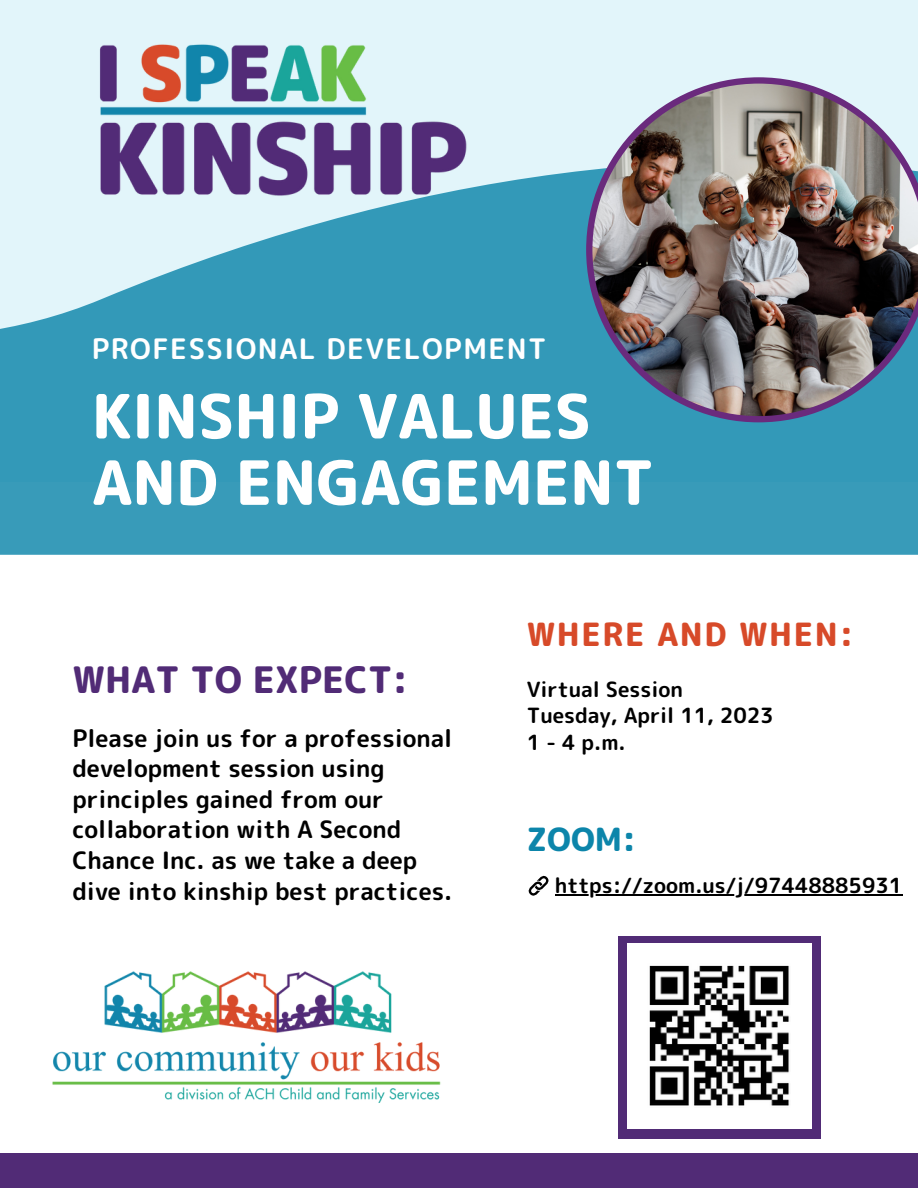
<style>
.page{position:relative;width:918px;height:1188px;background:#e2f5fa}
.page>*{position:absolute;margin:0;border:0;box-sizing:border-box;transform-origin:0 0}
.t1{font:800 60.9px/66.3px "Rounded Mplus 1 c";color:#fff}
.t2{font:800 36.45px "Rounded Mplus 1 c";color:#512b76}
.t3{font:800 32.1px "Rounded Mplus 1 c";letter-spacing:.05em;color:#d74a29}
.t4{font:800 31.95px "Rounded Mplus 1 c";color:#0c85aa}
.t5{font:700 28.2px "Rounded Mplus 1 c";letter-spacing:.05em;color:#fff}
.t6{font:700 24px/30.6px "Rounded Mplus 1 c";color:#000}
.t7{font:700 21px/26.8px "Rounded Mplus 1 c";color:#000}
</style>
<div class="page">
<div style="left:0;top:482px;width:918px;height:684px;background:#fff"></div>
<svg style="left:0;top:170px;width:918px;height:385px;background:#43a1be"></svg>
<img style="left:52px;top:44px;width:436px;height:175px">
<img style="left:586px;top:77px;width:332px;height:345px">
<div style="left:0;top:1153px;width:918px;height:35px;background:#512b76"></div>
<img style="left:52px;top:971px;width:389px;height:132px">
<svg style="left:528px;top:875px;width:21px;height:21px"></svg>
<div style="left:619px;top:937px;width:202px;height:202px;background:#512b76"></div>
<img style="left:627px;top:944px;width:185px;height:184px">
<hr style="left:555px;top:894px;width:347px;height:2px;background:#000">
<p class="t5" style="left:92px;top:329px;width:456px">PROFESSIONAL DEVELOPMENT</p>
<h1 class="t1" style="left:92px;top:382px;width:564px">KINSHIP VALUES<br>AND ENGAGEMENT</h1>
<h2 class="t2" style="left:72px;top:654px;width:338px">WHAT TO EXPECT:</h2>
<p class="t6" style="left:72px;top:722px;width:381px">Please join us for a professional development session using principles gained from our collaboration with A Second<br>Chance Inc. as we take a deep dive into kinship best practices.</p>
<h3 class="t3" style="left:527px;top:612px;width:328px">WHERE AND WHEN:</h3>
<p class="t7" style="left:527px;top:675px;width:248px">Virtual Session<br>Tuesday, April 11, 2023<br>1 - 4 p.m.</p>
<h3 class="t4" style="left:527px;top:817px;width:111px">ZOOM:</h3>
<p class="t7" style="left:555px;top:872px;width:349px">https://zoom.us/j/97448885931</p>
</div>
